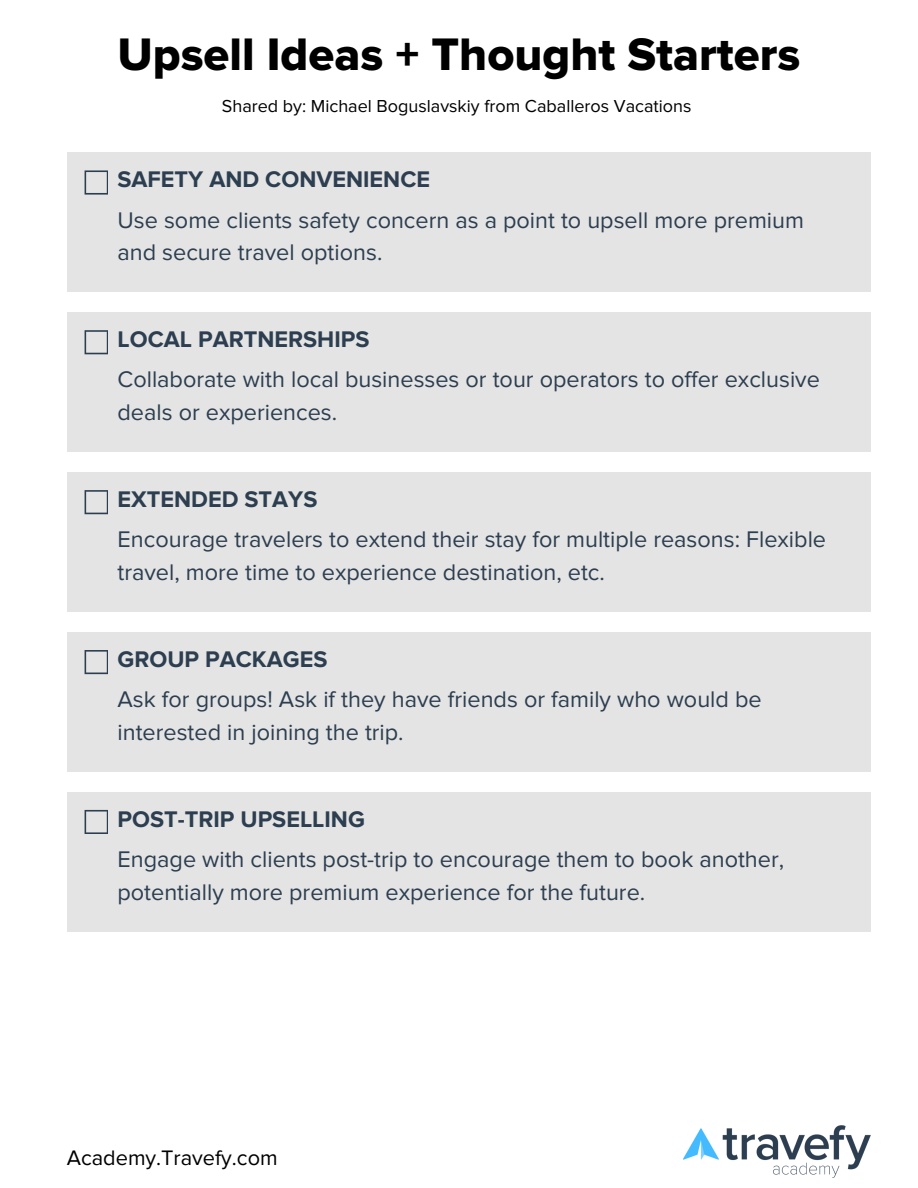
<style>
.page{position:relative;width:918px;height:1188px;background:#fff}
.page>*{position:absolute;margin:0;border:0;box-sizing:border-box;transform-origin:0 0}
.t1{font:47.25px "Proxima Nova Extrabld";color:#000}
.t2{font:23.4px/32.7px "Proxima Nova";color:#2c3e50}
.t3{font:700 23.4px "Proxima Nova";color:#2c3e50}
.t4{font:21.75px "Proxima Nova";color:#000}
.t5{font:18px "Proxima Nova";color:#000}
</style>
<div class="page">
<img style="left:683px;top:1125px;width:187px;height:53px">
<div style="left:67px;top:153px;width:803px;height:139px;background:#e4e4e4"></div>
<svg style="left:85px;top:170px;width:23px;height:25px"></svg>
<div style="left:67px;top:312px;width:803px;height:140px;background:#e4e4e4"></div>
<svg style="left:85px;top:330px;width:23px;height:24px"></svg>
<div style="left:67px;top:472px;width:803px;height:140px;background:#e4e4e4"></div>
<svg style="left:85px;top:490px;width:23px;height:24px"></svg>
<div style="left:67px;top:632px;width:803px;height:140px;background:#e4e4e4"></div>
<svg style="left:85px;top:650px;width:23px;height:24px"></svg>
<div style="left:67px;top:792px;width:803px;height:140px;background:#e4e4e4"></div>
<svg style="left:85px;top:810px;width:23px;height:24px"></svg>
<p class="t1" style="left:118px;top:27px;width:684px">Upsell Ideas + Thought Starters</p>
<p class="t5" style="left:222px;top:96px;width:471px">Shared by: Michael Boguslavskiy from Caballeros Vacations</p>
<p class="t3" style="left:118px;top:166px;width:314px">SAFETY AND CONVENIENCE</p>
<p class="t2" style="left:118px;top:204px;width:688px">Use some clients safety concern as a point to upsell more premium and secure travel options.</p>
<p class="t3" style="left:118px;top:326px;width:254px">LOCAL PARTNERSHIPS</p>
<p class="t2" style="left:118px;top:364px;width:704px">Collaborate with local businesses or tour operators to offer exclusive deals or experiences.</p>
<p class="t3" style="left:118px;top:485px;width:201px">EXTENDED STAYS</p>
<p class="t2" style="left:118px;top:524px;width:710px">Encourage travelers to extend their stay for multiple reasons: Flexible travel, more time to experience destination, etc.</p>
<p class="t3" style="left:118px;top:645px;width:211px">GROUP PACKAGES</p>
<p class="t2" style="left:118px;top:684px;width:646px">Ask for groups! Ask if they have friends or family who would be interested in joining the trip.</p>
<p class="t3" style="left:118px;top:805px;width:249px">POST-TRIP UPSELLING</p>
<p class="t2" style="left:118px;top:843px;width:668px">Engage with clients post-trip to encourage them to book another, potentially more premium experience for the future.</p>
<p class="t4" style="left:67px;top:1145px;width:213px">Academy.Travefy.com</p>
</div>
